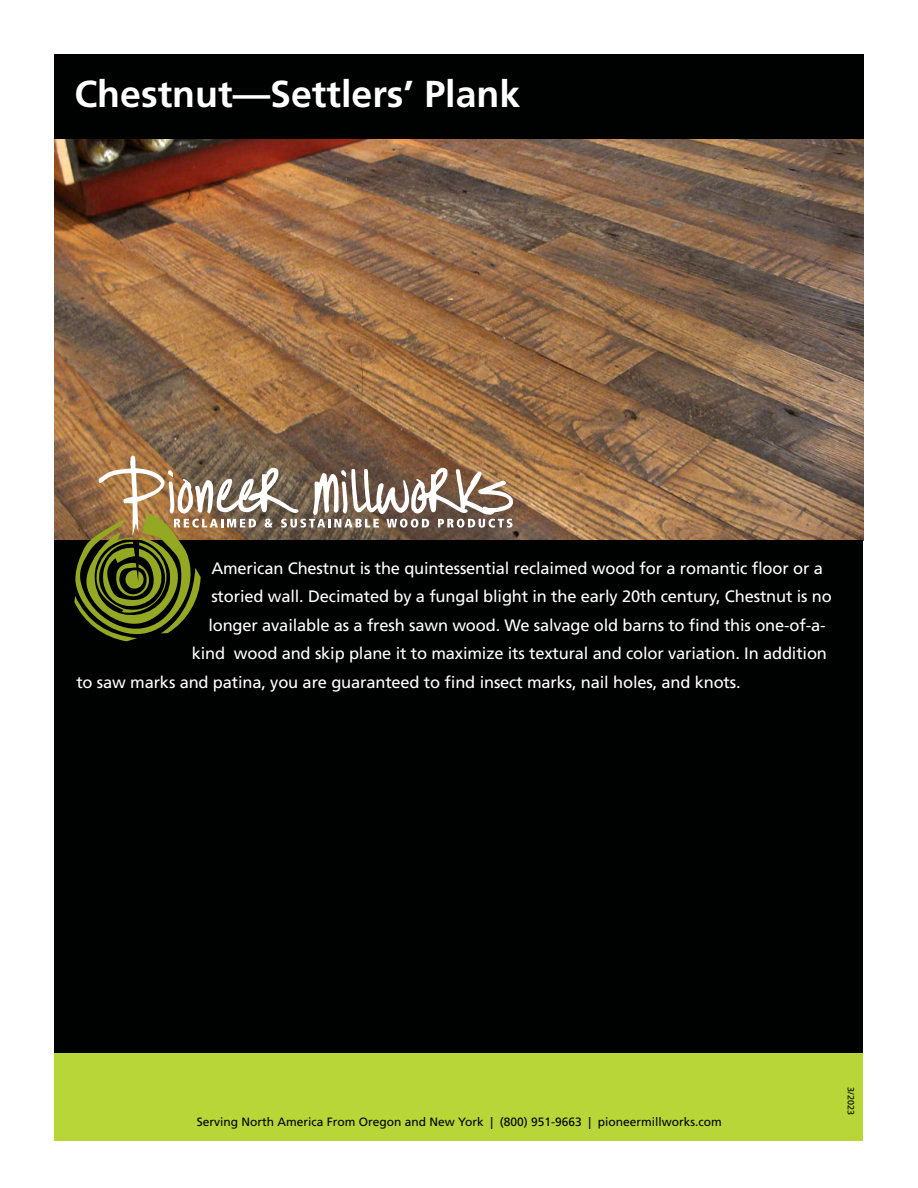
<style>
.page{position:relative;width:918px;height:1188px;background:#fff}
.page>*{position:absolute;margin:0;border:0;box-sizing:border-box;transform-origin:0 0}
.t1{font:700 37.5px "Frutiger LT Std";color:#fff}
.t2{font:16.5px "Frutiger LT Std";letter-spacing:-.01em;color:#fff}
.t3{font:12px "Frutiger LT Std";color:#000}
.t4{font:9px "Frutiger LT Std";color:#000}
</style>
<div class="page">
<img style="left:54px;top:138px;width:809px;height:402px">
<div style="left:55px;top:540px;width:808px;height:513px;background:#000101"></div>
<div style="left:54px;top:54px;width:809px;height:84px;background:#000101"></div>
<div style="left:55px;top:1053px;width:808px;height:87px;background:#b8d637"></div>
<svg style="left:74px;top:455px;width:439px;height:186px"></svg>
<h1 class="t1" style="left:74px;top:72px;width:447px">Chestnut—Settlers’ Plank</h1>
<p class="t2" style="left:211px;top:558px;width:613px">American Chestnut is the quintessential reclaimed wood for a romantic floor or a</p>
<p class="t2" style="left:211px;top:587px;width:622px">storied wall. Decimated by a fungal blight in the early 20th century, Chestnut is no</p>
<p class="t2" style="left:208px;top:615px;width:619px">longer available as a fresh sawn wood. We salvage old barns to find this one-of-a-</p>
<p class="t2" style="left:192px;top:644px;width:637px">kind wood and skip plane it to maximize its textural and color variation. In addition</p>
<p class="t2" style="left:76px;top:672px;width:666px">to saw marks and patina, you are guaranteed to find insect marks, nail holes, and knots.</p>
<p class="t3" style="left:197px;top:1115px;width:526px">Serving North America From Oregon and New York | (800) 951-9663 | pioneermillworks.com</p>
<p class="t4" style="left:856px;top:1087px;width:29px;rotate:90deg">3/2023</p>
</div>
